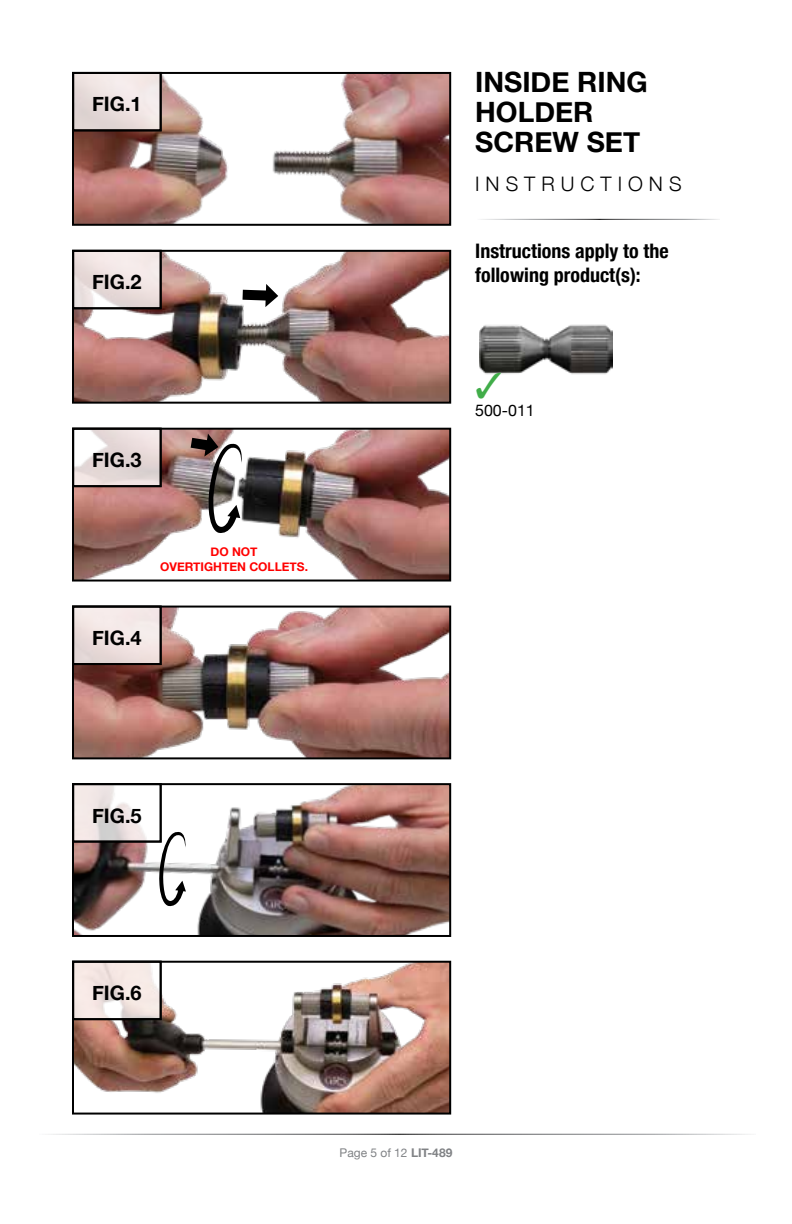
<style>
.page{position:relative;width:792px;height:1224px;background:#fff}
.page>*{position:absolute;margin:0;border:0;box-sizing:border-box;transform-origin:0 0}
.t1{font:700 28px/30px "Helvetica Neue";color:#000}
.t2{font:700 condensed 20px/24px "Helvetica Neue";color:#000}
.t3{font:700 20px "Helvetica Neue";color:#000}
.t4{font:300 20px "Helvetica Neue";letter-spacing:.3em;color:#000}
.t5{font:16px "Helvetica Neue";color:#000}
.t6{font:700 12px/14.4px "Helvetica Neue";color:#f00;text-align:center}
.t7{font:12px "Helvetica Neue";color:#808285}
.s1{font-weight:700}
</style>
<div class="page">
<img style="left:479px;top:324px;width:133px;height:51px">
<img style="left:75px;top:75px;width:373px;height:148px">
<div style="left:72px;top:72px;width:379px;height:154px;border:2px solid #000"></div>
<img style="left:75px;top:253px;width:373px;height:148px">
<div style="left:72px;top:250px;width:379px;height:154px;border:2px solid #000"></div>
<img style="left:75px;top:431px;width:373px;height:148px">
<div style="left:72px;top:428px;width:379px;height:154px;border:2px solid #000"></div>
<img style="left:75px;top:609px;width:373px;height:147px">
<div style="left:72px;top:606px;width:379px;height:153px;border:2px solid #000"></div>
<img style="left:75px;top:786px;width:373px;height:148px">
<div style="left:72px;top:783px;width:379px;height:154px;border:2px solid #000"></div>
<img style="left:75px;top:964px;width:373px;height:148px">
<div style="left:72px;top:961px;width:379px;height:154px;border:2px solid #000"></div>
<div style="left:73px;top:73px;width:88px;height:57px;background:linear-gradient(to right,#e3d7d5,#f6eceb)"></div>
<svg style="left:232px;top:284px;width:48px;height:23px"></svg>
<img style="left:180px;top:431px;width:63px;height:104px">
<svg style="left:159px;top:831px;width:27px;height:76px"></svg>
<div style="left:72px;top:72px;width:90px;height:59px;border:2px solid #000"></div>
<svg style="left:75px;top:253px;width:84px;height:53px;background:#ede2e1"></svg>
<div style="left:72px;top:250px;width:90px;height:59px;border:2px solid #000"></div>
<svg style="left:75px;top:431px;width:84px;height:53px;fill:#e6d9d8"></svg>
<div style="left:72px;top:428px;width:90px;height:59px;border:2px solid #000"></div>
<div style="left:73px;top:607px;width:88px;height:57px;background:linear-gradient(to right,#eadddc,#f5e9e8)"></div>
<div style="left:72px;top:606px;width:90px;height:59px;border:2px solid #000"></div>
<svg style="left:75px;top:786px;width:84px;height:54px"></svg>
<div style="left:72px;top:783px;width:90px;height:60px;border:2px solid #000"></div>
<svg style="left:75px;top:964px;width:84px;height:53px;background:#f3e7e4"></svg>
<div style="left:72px;top:961px;width:90px;height:59px;border:2px solid #000"></div>
<svg style="left:479px;top:373px;width:22px;height:2px"></svg>
<p class="t3" style="left:92px;top:89px;width:51px">FIG.1</p>
<p class="t3" style="left:92px;top:266px;width:51px">FIG.2</p>
<p class="t3" style="left:92px;top:444px;width:51px">FIG.3</p>
<p class="t6" style="left:160px;top:545px;width:149px">DO NOT<br>OVERTIGHTEN COLLETS.</p>
<p class="t3" style="left:92px;top:622px;width:51px">FIG.4</p>
<p class="t3" style="left:92px;top:800px;width:51px">FIG.5</p>
<h1 class="t1" style="left:475px;top:68px;width:174px">INSIDE RING<br>HOLDER<br>SCREW SET</h1>
<p class="t4" style="left:475px;top:167px;width:208px">INSTRUCTIONS</p>
<p class="t2" style="left:475px;top:238px;width:195px">Instructions apply to the following product(s):</p>
<p class="t5" style="left:475px;top:399px;width:61px">500-011</p>
<p class="t3" style="left:92px;top:977px;width:51px">FIG.6</p>
<p class="t7" style="left:340px;top:1145px;width:114px">Page 5 of 12 <span class="s1">LIT-489</span></p>
</div>
